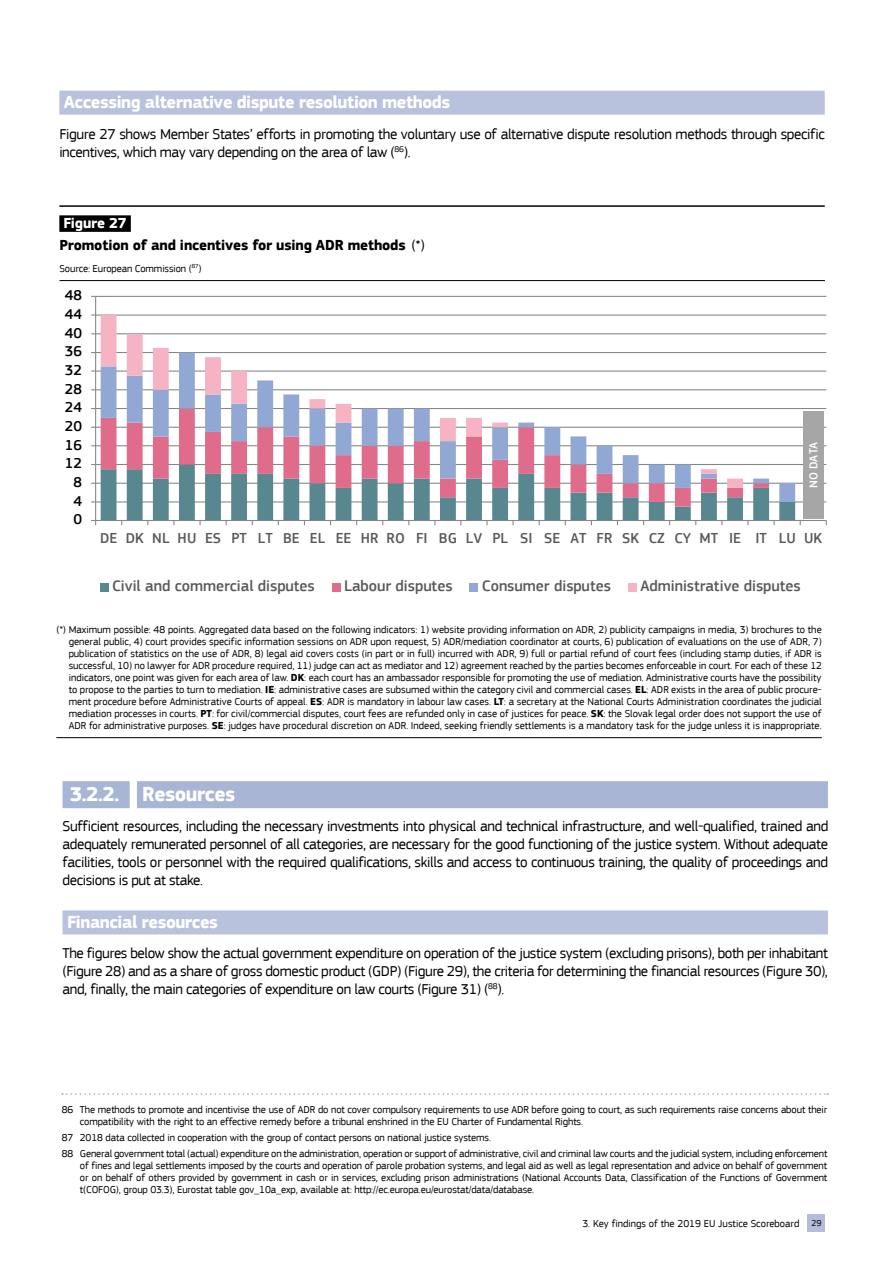
<style>
.page{position:relative;width:893px;height:1263px;background:#fff}
.page>*{position:absolute;margin:0;border:0;box-sizing:border-box;transform-origin:0 0}
.t1{font:700 21px "EC Square Sans Pro";letter-spacing:-.025em;color:#fff}
.t2{font:700 18px "EC Square Sans Pro";letter-spacing:-.025em;color:#fff}
.t3{font:500 15.9px "EC Square Sans Pro";letter-spacing:-.005em;color:#595959}
.t4{font:15px/18px "EC Square Sans Pro";letter-spacing:-.02em;color:#000;text-align:justify}
.t5{font:500 15px "EC Square Sans Pro";letter-spacing:.005em;color:#595959}
.t6{font:700 15px/22.2px "EC Square Sans Pro";letter-spacing:-.01em;color:#000}
.t7{font:500 15px "EC Square Sans Pro";letter-spacing:.005em;color:#000}
.t8{font:500 12px "EC Square Sans Pro";letter-spacing:-.005em;color:#fff}
.t9{font:10.5px/12px "EC Square Sans Pro";letter-spacing:-.01em;color:#000;text-align:justify}
.s1{color:#fff}
.s2{font-weight:400}
.s3{font-weight:700}
.s4{font-size:9px}
</style>
<div class="page">
<div style="left:808px;top:1214px;width:17px;height:17px;background:#b3bddb"></div>
<div style="left:59px;top:91px;width:766px;height:24px;background:#b9c2dd"></div>
<div style="left:63px;top:781px;width:67px;height:27px;background:#a8b5d5"></div>
<div style="left:137px;top:781px;width:691px;height:27px;background:#a8b5d5"></div>
<div style="left:63px;top:910px;width:765px;height:24px;background:#b9c2dd"></div>
<hr style="left:56px;top:737px;width:766px;height:1px;background:#000">
<hr style="left:59px;top:205px;width:766px;height:2px;background:#000">
<div style="left:59px;top:215px;width:72px;height:17px;background:#000"></div>
<hr style="left:96px;top:501px;width:730px;height:1px;background:#868686">
<hr style="left:96px;top:483px;width:730px;height:1px;background:#868686">
<hr style="left:96px;top:464px;width:730px;height:1px;background:#868686">
<hr style="left:96px;top:445px;width:730px;height:1px;background:#868686">
<hr style="left:96px;top:427px;width:730px;height:1px;background:#868686">
<hr style="left:96px;top:408px;width:730px;height:1px;background:#868686">
<hr style="left:96px;top:389px;width:730px;height:1px;background:#868686">
<hr style="left:96px;top:370px;width:730px;height:2px;background:#868686">
<hr style="left:96px;top:352px;width:730px;height:1px;background:#868686">
<hr style="left:96px;top:333px;width:730px;height:1px;background:#868686">
<hr style="left:96px;top:315px;width:730px;height:1px;background:#868686">
<hr style="left:96px;top:296px;width:730px;height:1px;background:#868686">
<svg style="left:101px;top:315px;width:642px;height:149px"></svg>
<hr style="left:95px;top:296px;width:1px;height:224px;background:#868686">
<hr style="left:96px;top:520px;width:730px;height:1px;background:#868686">
<svg style="left:91px;top:464px;width:710px;height:61px"></svg>
<div style="left:100px;top:583px;width:8px;height:8px;background:#58878f"></div>
<div style="left:332px;top:583px;width:8px;height:8px;background:#df6c8b"></div>
<div style="left:469px;top:583px;width:9px;height:8px;background:#91a8d4"></div>
<div style="left:628px;top:583px;width:9px;height:8px;background:#f5b3c4"></div>
<div style="left:803px;top:411px;width:21px;height:107px;background:#a6a6a6"></div>
<svg style="left:62px;top:1093px;width:766px;height:2px"></svg>
<hr style="left:60px;top:280px;width:765px;height:1px;background:#000">
<h2 class="t2" style="left:64px;top:91px;width:388px">Accessing alternative dispute resolution methods</h2>
<h3 class="t4" style="left:59px;top:125px;width:767px">Figure 27 shows Member States’ efforts in promoting the voluntary use of alternative dispute resolution methods through specific incentives, which may vary depending on the area of law (<sup>86</sup>).</h3>
<h3 class="t6" style="left:59px;top:213px;width:367px"><span class="s1">Figure 27<br></span>Promotion of and incentives for using ADR methods <span class="s2">(*)</span></h3>
<p class="t9" style="left:60px;top:262px;width:143px">Source: European Commission (<sup>87</sup>)</p>
<h3 class="t7" style="left:65px;top:287px;width:19px">48</h3>
<h3 class="t7" style="left:65px;top:305px;width:19px">44</h3>
<h3 class="t7" style="left:65px;top:324px;width:19px">40</h3>
<h3 class="t7" style="left:65px;top:343px;width:19px">36</h3>
<h3 class="t7" style="left:65px;top:361px;width:19px">32</h3>
<h3 class="t7" style="left:65px;top:380px;width:19px">28</h3>
<h3 class="t7" style="left:65px;top:399px;width:19px">24</h3>
<h3 class="t7" style="left:65px;top:417px;width:19px">20</h3>
<h3 class="t7" style="left:65px;top:436px;width:19px">16</h3>
<h3 class="t7" style="left:65px;top:455px;width:19px">12</h3>
<h3 class="t7" style="left:73px;top:473px;width:10px">8</h3>
<h3 class="t7" style="left:73px;top:492px;width:10px">4</h3>
<h3 class="t7" style="left:73px;top:511px;width:10px">0</h3>
<p class="t8" style="left:806px;top:488px;width:48px;rotate:-90deg">NO DATA</p>
<h3 class="t5" style="left:100px;top:530px;width:724px">DE DK NL HU ES PT LT BE EL EE HR RO FI BG LV PL SI SE AT FR SK CZ CY MT IE IT LU UK</h3>
<h3 class="t3" style="left:112px;top:576px;width:204px">Civil and commercial disputes</h3>
<h3 class="t3" style="left:344px;top:576px;width:110px">Labour disputes</h3>
<h3 class="t3" style="left:482px;top:576px;width:131px">Consumer disputes</h3>
<h3 class="t3" style="left:640px;top:576px;width:162px">Administrative disputes</h3>
<p class="t9" style="left:69px;top:623px;width:755px;text-indent:-12px">(*) Maximum possible: 48 points. Aggregated data based on the following indicators: 1) website providing information on ADR, 2) publicity campaigns in media, 3) brochures to the general public, 4) court provides specific information sessions on ADR upon request, 5) ADR/mediation coordinator at courts, 6) publication of evaluations on the use of ADR, 7) publication of statistics on the use of ADR, 8) legal aid covers costs (in part or in full) incurred with ADR, 9) full or partial refund of court fees (including stamp duties, if ADR is successful, 10) no lawyer for ADR procedure required, 11) judge can act as mediator and 12) agreement reached by the parties becomes enforceable in court. For each of these 12 indicators, one point was given for each area of law. <span class="s3">DK</span>: each court has an ambassador responsible for promoting the use of mediation. Administrative courts have the possibility to propose to the parties to turn to mediation. <span class="s3">IE</span>: administrative cases are subsumed within the category civil and commercial cases. <span class="s3">EL</span>: ADR exists in the area of public procure&shy;ment procedure before Administrative Courts of appeal. <span class="s3">ES</span>: ADR is mandatory in labour law cases. <span class="s3">LT</span>: a secretary at the National Courts Administration coordinates the judicial mediation processes in courts. <span class="s3">PT</span>: for civil/commercial disputes, court fees are refunded only in case of justices for peace. <span class="s3">SK</span>: the Slovak legal order does not support the use of ADR for administrative purposes. <span class="s3">SE</span>: judges have procedural discretion on ADR. Indeed, seeking friendly settlements is a mandatory task for the judge unless it is inappropriate.</p>
<h1 class="t1" style="left:70px;top:781px;width:167px">3.2.2. Resources</h1>
<p class="t4" style="left:63px;top:817px;width:767px">Sufficient resources, including the necessary investments into physical and technical infrastructure, and well-qualified, trained and adequately remunerated personnel of all categories, are necessary for the good functioning of the justice system. Without adequate facilities, tools or personnel with the required qualifications, skills and access to continuous training, the quality of proceedings and decisions is put at stake.</p>
<h2 class="t2" style="left:67px;top:911px;width:152px">Financial resources</h2>
<p class="t4" style="left:63px;top:945px;width:767px">The figures below show the actual government expenditure on operation of the justice system (excluding prisons), both per inhabitant (Figure 28) and as a share of gross domestic product (GDP) (Figure 29), the criteria for determining the financial resources (Figure 30), and, finally, the main categories of expenditure on law courts (Figure 31) (<sup>88</sup>).</p>
<p class="t9" style="left:80px;top:1103px;width:749px;text-indent:-18px">86 The methods to promote and incentivise the use of ADR do not cover compulsory requirements to use ADR before going to court, as such requirements raise concerns about their compatibility with the right to an effective remedy before a tribunal enshrined in the EU Charter of Fundamental Rights.</p>
<p class="t9" style="left:62px;top:1129px;width:767px;line-height:16.2px">87 2018 data collected in cooperation with the group of contact persons on national justice systems.<br>88 General government total (actual) expenditure on the administration, operation or support of administrative, civil and criminal law courts and the judicial system, including enforcement</p>
<p class="t9" style="left:80px;top:1160px;width:749px">of fines and legal settlements imposed by the courts and operation of parole probation systems, and legal aid as well as legal representation and advice on behalf of government or on behalf of others provided by government in cash or in services, excluding prison administrations (National Accounts Data, Classification of the Functions of Government t(COFOG), group 03.3), Eurostat table gov_10a_exp, available at: http://ec.europa.eu/eurostat/data/database.</p>
<p class="t9" style="left:582px;top:1217px;width:240px">3. Key findings of the 2019 EU Justice Scoreboard <span class="s4">29</span></p>
</div>
